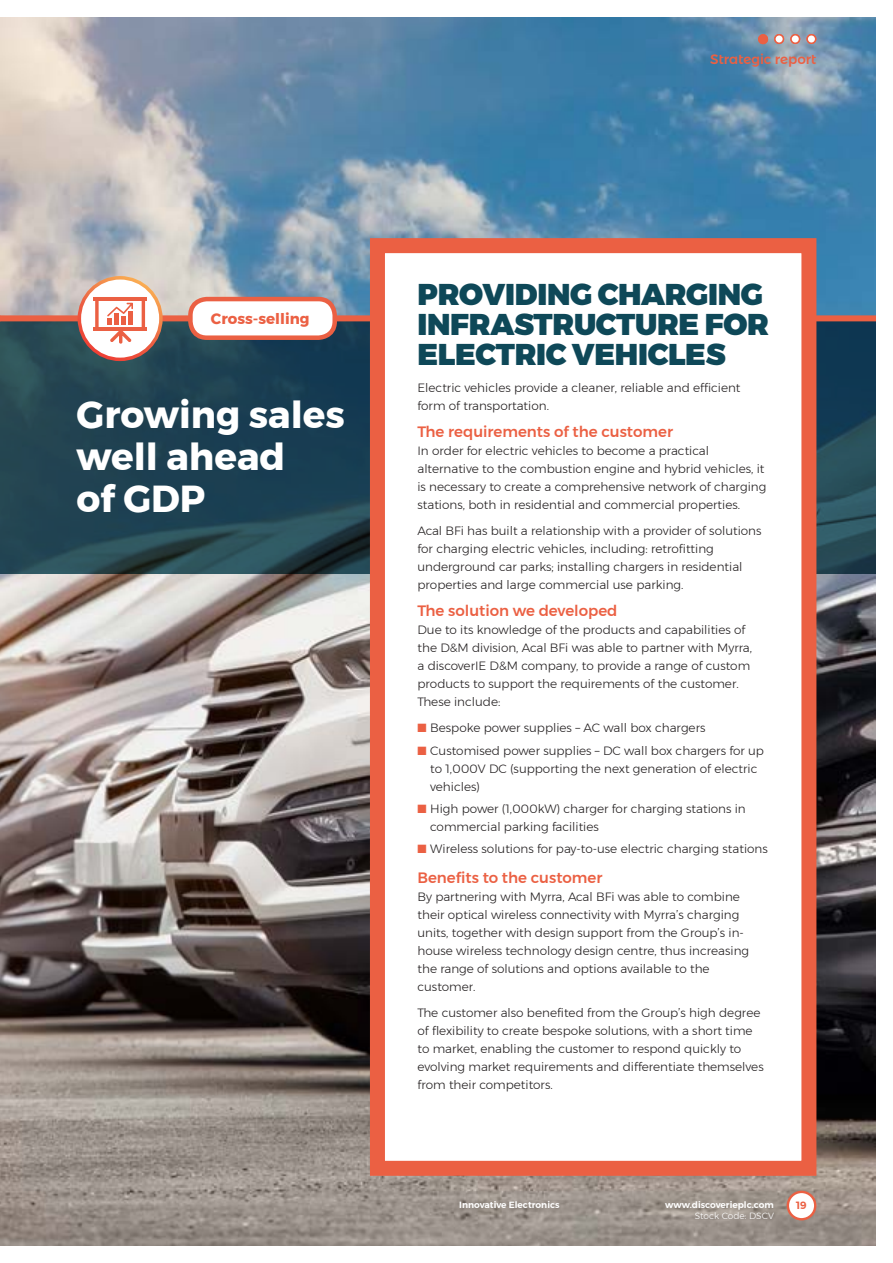
<style>
.page{position:relative;width:893px;height:1263px;background:#fff}
.page>*{position:absolute;margin:0;border:0;box-sizing:border-box;transform-origin:0 0}
.t1{font:700 37.5px/42px "Montserrat";color:#fff}
.t2{font:900 30px/30px "Montserrat";letter-spacing:-.01em;color:#0e4858}
.t3{font:500 15px "Montserrat";color:#eb6043}
.t4{font:700 15px "Montserrat";color:#eb6043}
.t5{font:500 13.5px "Montserrat";color:#eb6043}
.t6{font:300 12px/18px "Montserrat";color:#231f20}
.t7{font:600 10.5px "Montserrat";color:#eb6043}
.t8{font:600 9px "Montserrat";color:#fff}
.t9{font:300 9px "Montserrat";color:#fff}
.s1{color:#eb6043}
</style>
<div class="page">
<img style="left:0;top:17px;width:876px;height:1229px">
<svg style="left:0;top:321px;width:876px;height:253px;background:#204352"></svg>
<div style="left:0;top:315px;width:876px;height:6px;background:#eb6043"></div>
<svg style="left:362px;top:231px;width:462px;height:952px"></svg>
<svg style="left:79px;top:278px;width:82px;height:81px"></svg>
<div style="left:78px;top:276px;width:85px;height:85px;border:3px solid #fff;border-radius:50%"></div>
<svg style="left:93px;top:296px;width:55px;height:49px"></svg>
<div style="left:128px;top:311px;width:5px;height:14px;background:#eb6043"></div>
<div style="left:121px;top:316px;width:5px;height:9px;background:#eb6043"></div>
<div style="left:114px;top:314px;width:5px;height:11px;background:#eb6043"></div>
<hr style="left:94px;top:297px;width:53px;height:3px;background:#eb6043">
<hr style="left:94px;top:327px;width:53px;height:4px;background:#eb6043">
<div style="left:190px;top:299px;width:145px;height:39px;background:#fff;border-radius:16px"></div>
<div style="left:188px;top:297px;width:149px;height:43px;border:4px solid #eb6043;border-radius:16px"></div>
<div style="left:759px;top:35px;width:8px;height:8px;background:#eb6043;border-radius:50%"></div>
<div style="left:758px;top:34px;width:10px;height:10px;border:2px solid #eb6043;border-radius:50%"></div>
<div style="left:775px;top:35px;width:8px;height:8px;background:#fff;border-radius:50%"></div>
<div style="left:774px;top:34px;width:10px;height:10px;border:2px solid #eb6043;border-radius:50%"></div>
<div style="left:791px;top:35px;width:8px;height:8px;background:#fff;border-radius:50%"></div>
<div style="left:790px;top:34px;width:10px;height:10px;border:2px solid #eb6043;border-radius:50%"></div>
<div style="left:807px;top:35px;width:9px;height:8px;background:#fff;border-radius:50%"></div>
<div style="left:806px;top:34px;width:10px;height:10px;border:2px solid #eb6043;border-radius:50%"></div>
<div style="left:788px;top:1192px;width:27px;height:27px;background:#fff;border-radius:50%"></div>
<div style="left:787px;top:1191px;width:29px;height:29px;border:2px solid #eb6043;border-radius:50%"></div>
<p class="t5" style="left:710px;top:49px;width:108px">Strategic report</p>
<p class="t4" style="left:211px;top:307px;width:100px">Cross-selling</p>
<h1 class="t1" style="left:77px;top:393px;width:270px">Growing sales well ahead<br>of GDP</h1>
<h2 class="t2" style="left:417px;top:280px;width:353px">PROVIDING CHARGING<br>INFRASTRUCTURE FOR<br>ELECTRIC VEHICLES</h2>
<p class="t6" style="left:417px;top:379px;width:325px">Electric vehicles provide a cleaner, reliable and efficient form of transportation.</p>
<p class="t3" style="left:417px;top:420px;width:257px">The requirements of the customer</p>
<p class="t6" style="left:417px;top:441px;width:350px">In order for electric vehicles to become a practical alternative to the combustion engine and hybrid vehicles, it is necessary to create a comprehensive network of charging stations, both in residential and commercial properties.</p>
<p class="t6" style="left:417px;top:522px;width:345px">Acal BFi has built a relationship with a provider of solutions for charging electric vehicles, including: retrofitting underground car parks; installing chargers in residential properties and large commercial use parking.</p>
<p class="t3" style="left:417px;top:599px;width:202px">The solution we developed</p>
<p class="t6" style="left:417px;top:620px;width:336px">Due to its knowledge of the products and capabilities of the D&amp;M division, Acal BFi was able to partner with Myrra, a discoverIE D&amp;M company, to provide a range of custom products to support the requirements of the customer.<br>These include:</p>
<p class="t6" style="left:417px;top:719px;width:289px"><span class="s1">■</span> Bespoke power supplies – AC wall box chargers</p>
<p class="t6" style="left:430px;top:741px;width:335px;text-indent:-13px"><span class="s1">■</span> Customised power supplies – DC wall box chargers for up to 1,000V DC (supporting the next generation of electric vehicles)</p>
<p class="t6" style="left:430px;top:799px;width:317px;text-indent:-13px"><span class="s1">■</span> High power (1,000kW) charger for charging stations in commercial parking facilities</p>
<p class="t6" style="left:417px;top:839px;width:352px"><span class="s1">■</span> Wireless solutions for pay-to-use electric charging stations</p>
<p class="t3" style="left:417px;top:866px;width:187px">Benefits to the customer</p>
<p class="t6" style="left:417px;top:887px;width:333px">By partnering with Myrra, Acal BFi was able to combine their optical wireless connectivity with Myrra’s charging units, together with design support from the Group’s in&shy;house wireless technology design centre, thus increasing the range of solutions and options available to the customer.</p>
<p class="t6" style="left:417px;top:1004px;width:348px">The customer also benefited from the Group’s high degree of flexibility to create bespoke solutions, with a short time to market, enabling the customer to respond quickly to evolving market requirements and differentiate themselves from their competitors.</p>
<p class="t8" style="left:459px;top:1197px;width:102px">Innovative Electronics</p>
<p class="t7" style="left:796px;top:1197px;width:12px">19</p>
<p class="t8" style="left:665px;top:1198px;width:110px">www.discoverieplc.com</p>
<p class="t9" style="left:695px;top:1209px;width:81px">Stock Code: DSCV</p>
</div>
